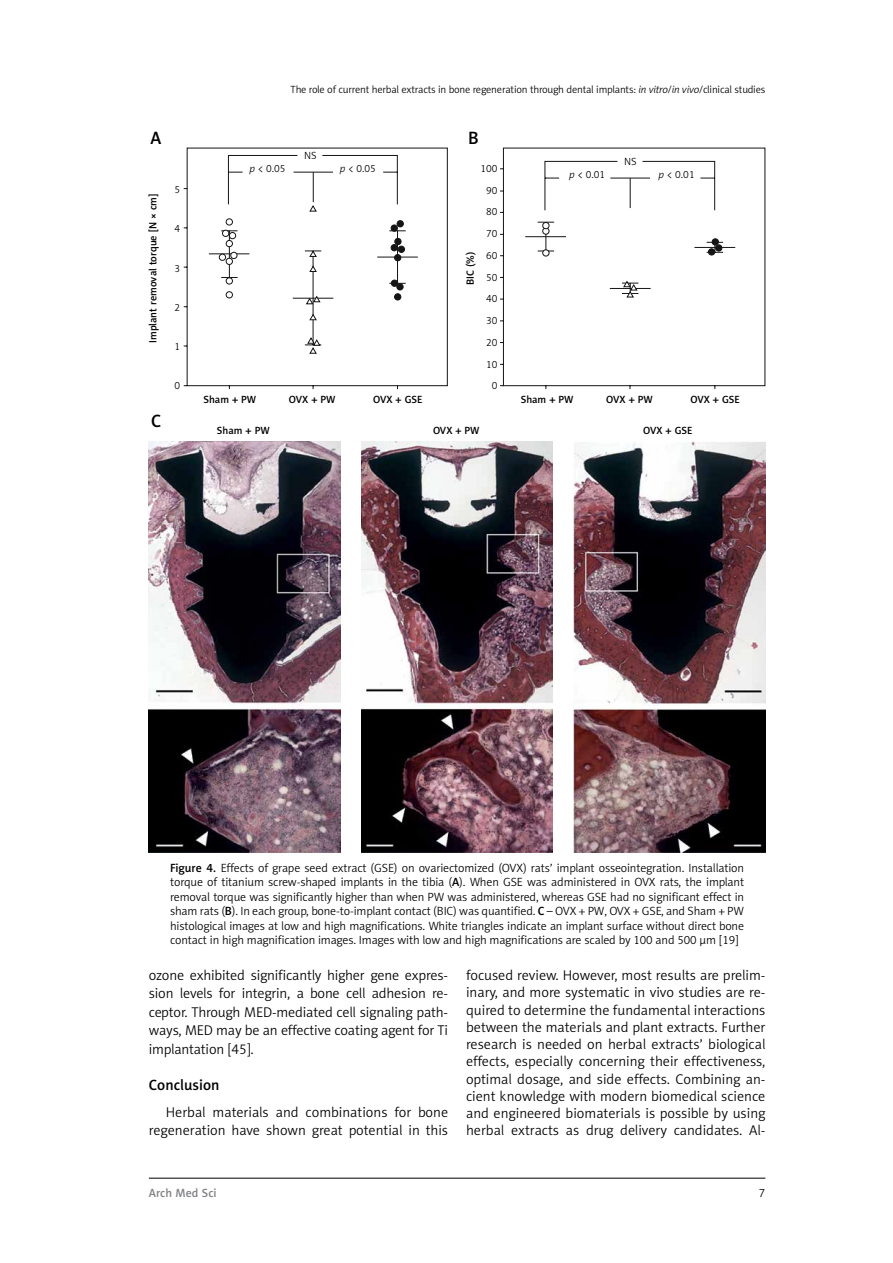
<style>
.page{position:relative;width:893px;height:1263px;background:#fff}
.page>*{position:absolute;margin:0;border:0;box-sizing:border-box;transform-origin:0 0}
.t1{font:18px "Naomi Sans EFN Medium";color:#000}
.t2{font:15px "Naomi Sans EFN Medium";color:#000}
.t3{font:14.25px/17.2px "Naomi Sans EFN Light";color:#000;text-align:justify}
.t4{font:12px/14.4px "Naomi Sans EFN Light";letter-spacing:-.01em;color:#000;text-align:justify}
.t5{font:12px "Naomi Sans EFN Medium";color:#808285}
.t6{font:10.5px/21.8px "Naomi Sans EFN Light";letter-spacing:-.015em;color:#000;text-align:right}
.t7{font:10.5px "Naomi Sans EFN Medium";color:#000}
.s1{font-style:italic}
.s2{font-family:"Naomi Sans EFN Medium"}
</style>
<div class="page">
<hr style="left:149px;top:1178px;width:616px;height:1px;background:#000">
<svg style="left:183px;top:148px;width:265px;height:241px"></svg>
<hr style="left:209px;top:253px;width:40px;height:1px;background:#151515">
<hr style="left:293px;top:298px;width:40px;height:1px;background:#151515">
<hr style="left:377px;top:257px;width:41px;height:1px;background:#151515">
<div style="left:397px;top:220px;width:7px;height:7px;border:1px solid #151515;border-radius:50%"></div>
<svg style="left:391px;top:221px;width:12px;height:10px"></svg>
<div style="left:391px;top:225px;width:7px;height:7px;border:1px solid #151515;border-radius:50%"></div>
<div style="left:395px;top:238px;width:6px;height:7px;background:#151515;border-radius:50%"></div>
<div style="left:394px;top:238px;width:7px;height:7px;border:1px solid #151515;border-radius:50%"></div>
<div style="left:391px;top:244px;width:7px;height:7px;border:1px solid #151515;border-radius:50%"></div>
<div style="left:398px;top:246px;width:7px;height:7px;border:1px solid #151515;border-radius:50%"></div>
<svg style="left:391px;top:245px;width:13px;height:16px"></svg>
<div style="left:394px;top:254px;width:7px;height:7px;border:1px solid #151515;border-radius:50%"></div>
<div style="left:391px;top:280px;width:7px;height:6px;background:#151515;border-radius:50%"></div>
<div style="left:391px;top:280px;width:7px;height:7px;border:1px solid #151515;border-radius:50%"></div>
<div style="left:396px;top:283px;width:7px;height:7px;border:1px solid #151515;border-radius:50%"></div>
<svg style="left:395px;top:284px;width:8px;height:16px"></svg>
<div style="left:394px;top:293px;width:7px;height:7px;border:1px solid #151515;border-radius:50%"></div>
<hr style="left:313px;top:251px;width:1px;height:94px;background:#151515">
<svg style="left:227px;top:154px;width:171px;height:58px"></svg>
<svg style="left:305px;top:250px;width:16px;height:8px"></svg>
<svg style="left:308px;top:265px;width:10px;height:8px"></svg>
<svg style="left:308px;top:313px;width:10px;height:8px"></svg>
<svg style="left:305px;top:295px;width:16px;height:10px"></svg>
<svg style="left:305px;top:337px;width:16px;height:18px"></svg>
<hr style="left:229px;top:231px;width:1px;height:46px;background:#151515">
<svg style="left:221px;top:219px;width:17px;height:12px"></svg>
<div style="left:226px;top:218px;width:7px;height:8px;border:1px solid #151515;border-radius:50%"></div>
<svg style="left:226px;top:258px;width:6px;height:6px"></svg>
<div style="left:226px;top:258px;width:7px;height:7px;border:1px solid #151515;border-radius:50%"></div>
<svg style="left:221px;top:277px;width:17px;height:7px"></svg>
<div style="left:226px;top:277px;width:7px;height:8px;border:1px solid #151515;border-radius:50%"></div>
<svg style="left:226px;top:292px;width:6px;height:6px"></svg>
<div style="left:226px;top:291px;width:7px;height:7px;border:1px solid #151515;border-radius:50%"></div>
<div style="left:219px;top:254px;width:7px;height:6px;background:#fefefe;border-radius:50%"></div>
<div style="left:219px;top:254px;width:7px;height:7px;border:1px solid #151515;border-radius:50%"></div>
<div style="left:231px;top:252px;width:6px;height:7px;background:#fefefe;border-radius:50%"></div>
<div style="left:230px;top:252px;width:8px;height:7px;border:1px solid #151515;border-radius:50%"></div>
<div style="left:226px;top:240px;width:6px;height:7px;background:#fefefe;border-radius:50%"></div>
<div style="left:226px;top:240px;width:7px;height:7px;border:1px solid #151515;border-radius:50%"></div>
<div style="left:222px;top:230px;width:7px;height:6px;background:#fefefe;border-radius:50%"></div>
<div style="left:222px;top:230px;width:7px;height:7px;border:1px solid #151515;border-radius:50%"></div>
<div style="left:229px;top:232px;width:7px;height:7px;background:#fefefe;border-radius:50%"></div>
<div style="left:229px;top:232px;width:7px;height:7px;border:1px solid #151515;border-radius:50%"></div>
<svg style="left:500px;top:148px;width:265px;height:241px"></svg>
<hr style="left:525px;top:236px;width:41px;height:1px;background:#151515">
<hr style="left:610px;top:288px;width:41px;height:1px;background:#151515">
<hr style="left:694px;top:247px;width:41px;height:1px;background:#151515">
<svg style="left:544px;top:251px;width:4px;height:4px"></svg>
<div style="left:542px;top:249px;width:8px;height:8px;border:1px solid #151515;border-radius:50%"></div>
<svg style="left:544px;top:229px;width:4px;height:4px"></svg>
<div style="left:542px;top:227px;width:8px;height:8px;border:1px solid #151515;border-radius:50%"></div>
<div style="left:712px;top:238px;width:7px;height:7px;border:1px solid #151515;border-radius:50%"></div>
<div style="left:708px;top:249px;width:7px;height:6px;background:#151515;border-radius:50%"></div>
<div style="left:708px;top:248px;width:7px;height:7px;border:1px solid #151515;border-radius:50%"></div>
<svg style="left:712px;top:239px;width:10px;height:12px"></svg>
<div style="left:715px;top:244px;width:7px;height:7px;border:1px solid #151515;border-radius:50%"></div>
<svg style="left:622px;top:280px;width:16px;height:18px"></svg>
<svg style="left:544px;top:160px;width:172px;height:51px"></svg>
<hr style="left:630px;top:178px;width:1px;height:30px;background:#151515">
<div style="left:543px;top:222px;width:6px;height:7px;background:#fefefe;border-radius:50%"></div>
<div style="left:542px;top:222px;width:8px;height:7px;border:1px solid #151515;border-radius:50%"></div>
<img style="left:149px;top:441px;width:191px;height:411px">
<img style="left:361px;top:441px;width:192px;height:411px">
<img style="left:574px;top:441px;width:191px;height:411px">
<p class="t1" style="left:151px;top:127px;width:12px">A</p>
<p class="t7" style="left:147px;top:343px;width:151px;rotate:-90deg">Implant removal torque [N × cm]</p>
<p class="t1" style="left:151px;top:410px;width:12px">C</p>
<p class="t6" style="left:175px;top:179px;width:7px">5</p>
<p class="t6" style="left:175px;top:218px;width:7px">4</p>
<p class="t6" style="left:175px;top:257px;width:7px">3</p>
<p class="t6" style="left:175px;top:296px;width:7px">2</p>
<p class="t6" style="left:175px;top:336px;width:7px">1</p>
<p class="t6" style="left:175px;top:375px;width:7px">0</p>
<p class="t6" style="left:291px;top:78px;width:476px">The role of current herbal extracts in bone regeneration through dental implants: <span class="s1">in vitro</span>/<span class="s1">in vivo</span>/clinical studies</p>
<p class="t6" style="left:304px;top:144px;width:14px">NS</p>
<p class="t6" style="left:249px;top:157px;width:38px"><span class="s1">p</span> &lt; 0.05</p>
<p class="t6" style="left:340px;top:157px;width:38px"><span class="s1">p</span> &lt; 0.05</p>
<p class="t1" style="left:468px;top:127px;width:12px">B</p>
<p class="t6" style="left:481px;top:157px;width:19px">100<br>90<br>80<br>70<br>60<br>50<br>40<br>30<br>20<br>10<br>0</p>
<p class="t7" style="left:464px;top:285px;width:35px;rotate:-90deg">BIC (%)</p>
<p class="t6" style="left:624px;top:151px;width:14px">NS</p>
<p class="t6" style="left:569px;top:164px;width:38px"><span class="s1">p</span> &lt; 0.01</p>
<p class="t6" style="left:659px;top:164px;width:38px"><span class="s1">p</span> &lt; 0.01</p>
<p class="t7" style="left:203px;top:393px;width:54px">Sham + PW</p>
<p class="t7" style="left:289px;top:393px;width:48px">OVX + PW</p>
<p class="t7" style="left:373px;top:393px;width:51px">OVX + GSE</p>
<p class="t7" style="left:217px;top:424px;width:54px">Sham + PW</p>
<p class="t7" style="left:433px;top:424px;width:48px">OVX + PW</p>
<p class="t7" style="left:643px;top:424px;width:51px">OVX + GSE</p>
<p class="t7" style="left:521px;top:393px;width:54px">Sham + PW</p>
<p class="t7" style="left:606px;top:393px;width:48px">OVX + PW</p>
<p class="t7" style="left:690px;top:393px;width:51px">OVX + GSE</p>
<p class="t4" style="left:170px;top:861px;width:576px"><span class="s2">Figure 4.</span> Effects of grape seed extract (GSE) on ovariectomized (OVX) rats’ implant osseointegration. Installation torque of titanium screw-shaped implants in the tibia (<span class="s2">A</span>). When GSE was administered in OVX rats, the implant removal torque was significantly higher than when PW was administered, whereas GSE had no significant effect in sham rats (<span class="s2">B</span>). In each group, bone-to-implant contact (BIC) was quantified. <span class="s2">C</span> – OVX + PW, OVX + GSE, and Sham + PW histological images at low and high magnifications. White triangles indicate an implant surface without direct bone contact in high magnification images. Images with low and high magnifications are scaled by 100 and 500 µm [19]</p>
<p class="t3" style="left:149px;top:966px;width:301px;line-height:18.5px">ozone exhibited significantly higher gene expres&shy;sion levels for integrin, a bone cell adhesion re&shy;ceptor. Through MED-mediated cell signaling path&shy;ways, MED may be an effective coating agent for Ti implantation [45].</p>
<p class="t2" style="left:149px;top:1076px;width:72px">Conclusion</p>
<p class="t3" style="left:149px;top:1103px;width:301px;line-height:18.5px;text-align:right">Herbal materials and combinations for bone regeneration have shown great potential in this</p>
<p class="t3" style="left:466px;top:966px;width:301px">focused review. However, most results are prelim&shy;inary, and more systematic in vivo studies are re&shy;quired to determine the fundamental interactions between the materials and plant extracts. Further research is needed on herbal extracts’ biological effects, especially concerning their effectiveness, optimal dosage, and side effects. Combining an&shy;cient knowledge with modern biomedical science and engineered biomaterials is possible by using herbal extracts as drug delivery candidates. Al-</p>
<p class="t5" style="left:149px;top:1186px;width:69px">Arch Med Sci</p>
<p class="t4" style="left:759px;top:1186px;width:8px">7</p>
</div>
